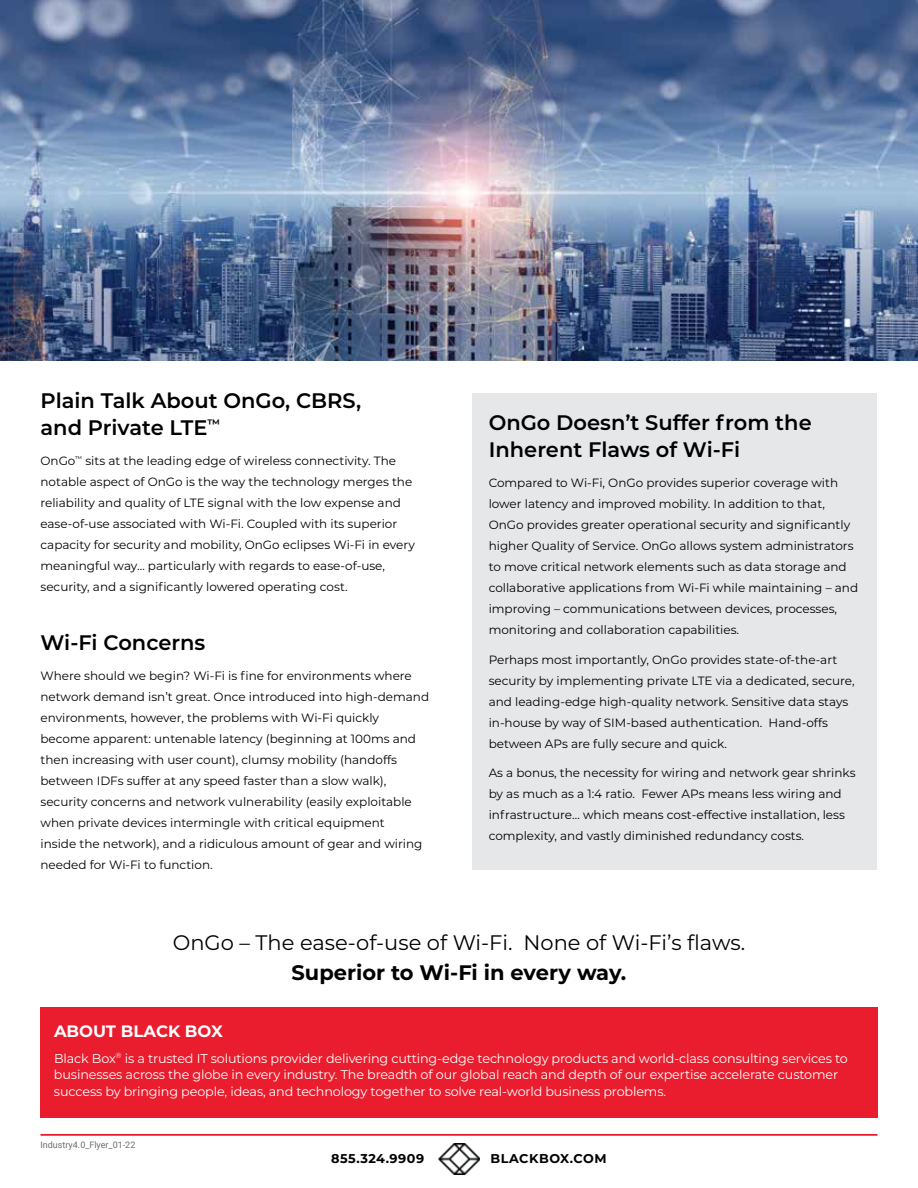
<style>
.page{position:relative;width:918px;height:1188px;background:#fff}
.page>*{position:absolute;margin:0;border:0;box-sizing:border-box;transform-origin:0 0}
.t1{font:600 21px/27px "Montserrat";color:#000}
.t2{font:21px "Montserrat";color:#000}
.t3{font:700 21px "Montserrat";color:#000}
.t4{font:700 16.5px "Montserrat";color:#fff}
.t5{font:12.75px/16.5px "Montserrat";letter-spacing:-.01em;color:#fff}
.t6{font:700 12.75px "Montserrat";letter-spacing:.04em;color:#000101}
.t7{font:700 12.75px "Montserrat";letter-spacing:.04em;color:#000}
.t8{font:12px/21px "Montserrat";color:#000}
.t9{font:9px "Roboto";color:#6d6e71}
</style>
<div class="page">
<hr style="left:40px;top:1134px;width:838px;height:2px;background:#e91d2d">
<img style="left:438px;top:1144px;width:41px;height:31px">
<div style="left:472px;top:393px;width:406px;height:476px;background:#e6e7e8"></div>
<img style="left:0;top:0;width:918px;height:361px">
<div style="left:40px;top:1007px;width:838px;height:111px;background:#e91d2d"></div>
<h1 class="t1" style="left:40px;top:386px;width:322px">Plain Talk About OnGo, CBRS, and Private LTE<sup>™</sup></h1>
<p class="t8" style="left:40px;top:450px;width:376px">OnGo<sup>™</sup> sits at the leading edge of wireless connectivity. The notable aspect of OnGo is the way the technology merges the reliability and quality of LTE signal with the low expense and ease-of-use associated with Wi-Fi. Coupled with its superior capacity for security and mobility, OnGo eclipses Wi-Fi in every meaningful way… particularly with regards to ease-of-use, security, and a significantly lowered operating cost.</p>
<h1 class="t1" style="left:40px;top:628px;width:166px">Wi-Fi Concerns</h1>
<p class="t8" style="left:40px;top:664px;width:390px">Where should we begin? Wi-Fi is fine for environments where network demand isn’t great. Once introduced into high-demand environments, however, the problems with Wi-Fi quickly become apparent: untenable latency (beginning at 100ms and then increasing with user count), clumsy mobility (handoffs between IDFs suffer at any speed faster than a slow walk), security concerns and network vulnerability (easily exploitable when private devices intermingle with critical equipment<br>inside the network), and a ridiculous amount of gear and wiring needed for Wi-Fi to function.</p>
<h1 class="t1" style="left:489px;top:408px;width:325px">OnGo Doesn’t Suffer from the<br>Inherent Flaws of Wi-Fi</h1>
<p class="t8" style="left:489px;top:472px;width:371px">Compared to Wi-Fi, OnGo provides superior coverage with lower latency and improved mobility. In addition to that, OnGo provides greater operational security and significantly higher Quality of Service. OnGo allows system administrators to move critical network elements such as data storage and collaborative applications from Wi-Fi while maintaining – and improving – communications between devices, processes, monitoring and collaboration capabilities.</p>
<p class="t8" style="left:489px;top:648px;width:367px">Perhaps most importantly, OnGo provides state-of-the-art security by implementing private LTE via a dedicated, secure, and leading-edge high-quality network. Sensitive data stays in-house by way of SIM-based authentication. Hand-offs between APs are fully secure and quick.</p>
<p class="t8" style="left:489px;top:762px;width:368px">As a bonus, the necessity for wiring and network gear shrinks by as much as a 1:4 ratio. Fewer APs means less wiring and infrastructure… which means cost-effective installation, less complexity, and vastly diminished redundancy costs.</p>
<h1 class="t2" style="left:173px;top:928px;width:574px">OnGo – The ease-of-use of Wi-Fi. None of Wi-Fi’s flaws.</h1>
<h1 class="t3" style="left:292px;top:958px;width:336px">Superior to Wi-Fi in every way.</h1>
<h2 class="t4" style="left:54px;top:1019px;width:170px">ABOUT BLACK BOX</h2>
<p class="t5" style="left:54px;top:1049px;width:795px">Black Box<sup>®</sup> is a trusted IT solutions provider delivering cutting-edge technology products and world-class consulting services to businesses across the globe in every industry. The breadth of our global reach and depth of our expertise accelerate customer success by bringing people, ideas, and technology together to solve real-world business problems.</p>
<p class="t9" style="left:40px;top:1139px;width:96px">Industry4.0_Flyer_01-22</p>
<p class="t6" style="left:331px;top:1149px;width:94px">855.324.9909</p>
<p class="t7" style="left:491px;top:1149px;width:118px">BLACKBOX.COM</p>
</div>
